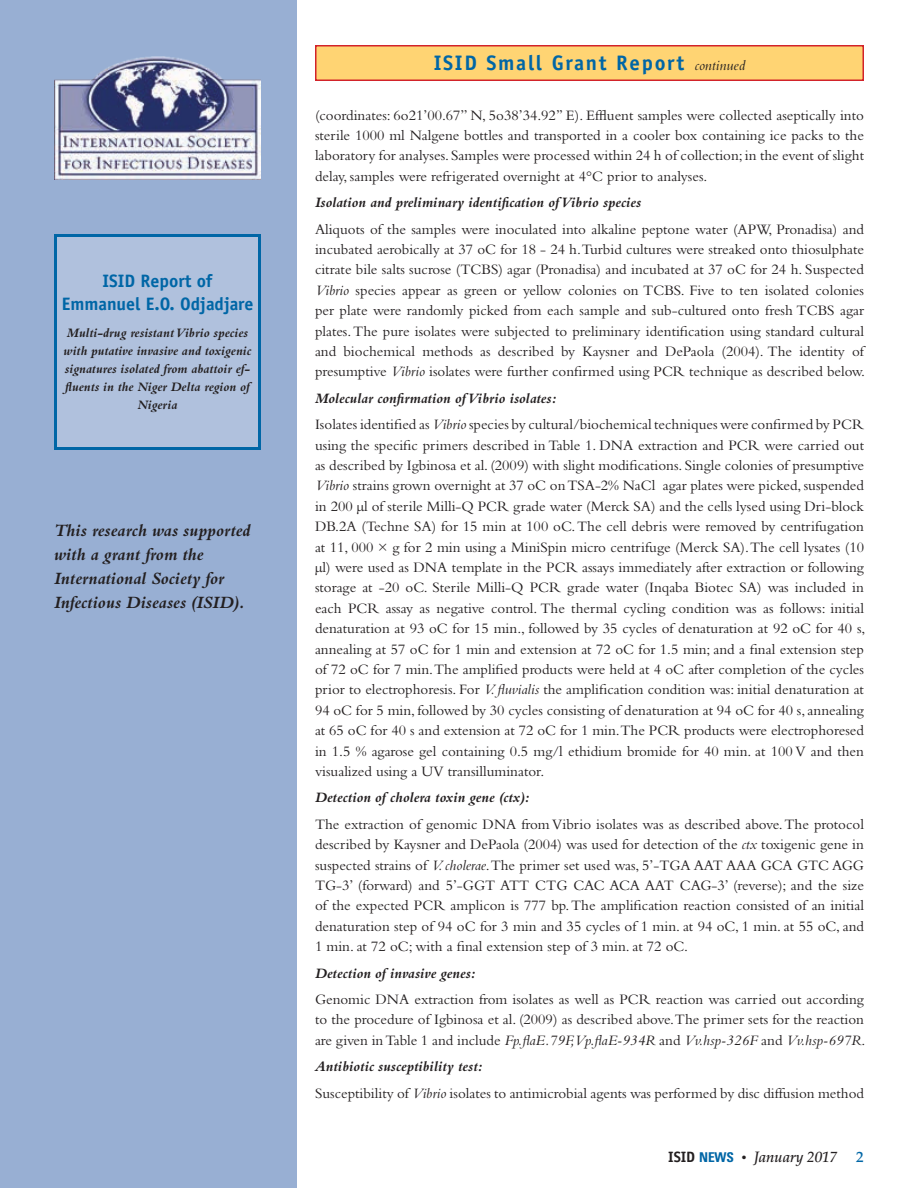
<style>
.page{position:relative;width:918px;height:1188px;background:#fff}
.page>*{position:absolute;margin:0;border:0;box-sizing:border-box;transform-origin:0 0}
.t1{font:700 21px "Officina Sans";letter-spacing:.08em;color:#0066a6}
.t2{font:italic 700 18px/24px "Bembo";color:#231f20}
.t3{font:700 18px/22.5px "Officina Sans";color:#0066a6;text-align:center}
.t4{font:15px/20.4px "Bembo";color:#231f20;text-align:justify}
.t5{font:italic 700 15px "Bembo";color:#231f20}
.t6{font:italic 500 15px "Palatino";color:#231f20}
.t7{font:italic 700 13.5px/18px "Bembo";color:#231f20;text-align:center}
.s1{font-family:"Bembo";font-weight:400;font-style:italic;font-size:15px;color:#231f20}
.s2{font-style:italic}
.s3{font-weight:700;font-style:italic}
.s4{font-family:"Officina Sans";font-weight:700;font-style:normal}
.s5{font-family:"Univers";font-weight:700;font-style:normal;font-stretch:condensed;font-size:13.5px;color:#0066a6}
.s6{font-style:normal;font-size:10.5px}
.s7{font-style:normal;color:#0066a6}
</style>
<div class="page">
<div style="left:0;top:0;width:297px;height:1188px;background:#98afd3"></div>
<div style="left:316px;top:46px;width:547px;height:34px;background:#ffd473"></div>
<div style="left:315px;top:45px;width:549px;height:36px;border:2px solid #d2232a"></div>
<img style="left:54px;top:56px;width:206px;height:123px">
<div style="left:56px;top:236px;width:204px;height:212px;background:#b0c1dd"></div>
<div style="left:54px;top:234px;width:207px;height:216px;border:3px solid #0066a6"></div>
<p class="t3" style="left:62px;top:270px;width:193px">ISID Report of<br>Emmanuel E.O. Odjadjare</p>
<p class="t7" style="left:64px;top:324px;width:189px">Multi-drug resistant Vibrio species with putative invasive and toxigenic signatures isolated from abattoir ef&shy;fluents in the Niger Delta region of<br>Nigeria</p>
<p class="t2" style="left:54px;top:518px;width:198px">This research was supported with a grant from the<br>International Society for<br>Infectious Diseases (ISID).</p>
<h1 class="t1" style="left:434px;top:50px;width:313px">ISID Small Grant Report <span class="s1">continued</span></h1>
<p class="t4" style="left:315px;top:104px;width:551px">(coordinates: 6o21’00.67’’ N, 5o38’34.92’’ E). Effluent samples were collected aseptically into sterile 1000 ml Nalgene bottles and transported in a cooler box containing ice packs to the laboratory for analyses. Samples were processed within 24 h of collection; in the event of slight delay, samples were refrigerated overnight at 4°C prior to analyses.</p>
<p class="t5" style="left:315px;top:194px;width:328px">Isolation and preliminary identification of Vibrio species</p>
<p class="t4" style="left:315px;top:218px;width:552px">Aliquots of the samples were inoculated into alkaline peptone water (APW, Pronadisa) and incubated aerobically at 37 oC for 18 - 24 h.Turbid cultures were streaked onto thiosulphate citrate bile salts sucrose (TCBS) agar (Pronadisa) and incubated at 37 oC for 24 h. Suspected <span class="s2">Vibrio</span> species appear as green or yellow colonies on TCBS. Five to ten isolated colonies per plate were randomly picked from each sample and sub-cultured onto fresh TCBS agar plates. The pure isolates were subjected to preliminary identification using standard cultural and biochemical methods as described by Kaysner and DePaola (2004). The identity of presumptive <span class="s2">Vibrio</span> isolates were further confirmed using PCR technique as described below.</p>
<p class="t4" style="left:315px;top:385px;width:551px;line-height:26.4px"><span class="s3">Molecular confirmation of Vibrio isolates:<br></span>Isolates identified as <span class="s2">Vibrio</span> species by cultural/biochemical techniques were confirmed by PCR</p>
<p class="t4" style="left:315px;top:434px;width:552px">using the specific primers described in Table 1. DNA extraction and PCR were carried out as described by Igbinosa et al. (2009) with slight modifications. Single colonies of presumptive <span class="s2">Vibrio</span> strains grown overnight at 37 oC on TSA-2% NaCl agar plates were picked, suspended in 200 µl of sterile Milli-Q PCR grade water (Merck SA) and the cells lysed using Dri-block DB.2A (Techne SA) for 15 min at 100 oC. The cell debris were removed by centrifugation at 11, 000 × g for 2 min using a MiniSpin micro centrifuge (Merck SA). The cell lysates (10 µl) were used as DNA template in the PCR assays immediately after extraction or following storage at -20 oC. Sterile Milli-Q PCR grade water (Inqaba Biotec SA) was included in each PCR assay as negative control. The thermal cycling condition was as follows: initial denaturation at 93 oC for 15 min., followed by 35 cycles of denaturation at 92 oC for 40 s, annealing at 57 oC for 1 min and extension at 72 oC for 1.5 min; and a final extension step of 72 oC for 7 min.The amplified products were held at 4 oC after completion of the cycles prior to electrophoresis. For <span class="s2">V. fluvialis</span> the amplification condition was: initial denaturation at 94 oC for 5 min, followed by 30 cycles consisting of denaturation at 94 oC for 40 s, annealing at 65 oC for 40 s and extension at 72 oC for 1 min.The PCR products were electrophoresed in 1.5 % agarose gel containing 0.5 mg/l ethidium bromide for 40 min. at 100 V and then visualized using a UV transilluminator.</p>
<p class="t5" style="left:315px;top:789px;width:216px">Detection of cholera toxin gene (ctx):</p>
<p class="t4" style="left:315px;top:814px;width:551px">The extraction of genomic DNA from Vibrio isolates was as described above. The protocol described by Kaysner and DePaola (2004) was used for detection of the <span class="s2">ctx</span> toxigenic gene in suspected strains of <span class="s2">V. cholerae</span>.The primer set used was, 5’-TGA AAT AAA GCA GTC AGG TG-3’ (forward) and 5’-GGT ATT CTG CAC ACA AAT CAG-3’ (reverse); and the size of the expected PCR amplicon is 777 bp. The amplification reaction consisted of an initial denaturation step of 94 oC for 3 min and 35 cycles of 1 min. at 94 oC, 1 min. at 55 oC, and 1 min. at 72 oC; with a final extension step of 3 min. at 72 oC.</p>
<p class="t5" style="left:315px;top:965px;width:162px">Detection of invasive genes:</p>
<p class="t4" style="left:315px;top:989px;width:552px">Genomic DNA extraction from isolates as well as PCR reaction was carried out according to the procedure of Igbinosa et al. (2009) as described above.The primer sets for the reaction are given in Table 1 and include <span class="s2">Fp.flaE.79F, Vp.flaE-934R</span> and <span class="s2">Vv.hsp-326F</span> and <span class="s2">Vv.hsp-697R</span>.</p>
<p class="t4" style="left:315px;top:1053px;width:551px;line-height:26.4px"><span class="s3">Antibiotic susceptibility test:<br></span>Susceptibility of <span class="s2">Vibrio</span> isolates to antimicrobial agents was performed by disc diffusion method</p>
<p class="t6" style="left:668px;top:1148px;width:197px"><span class="s4">ISID</span> <span class="s5">NEWS</span> <span class="s6">•</span> January 2017 <span class="s7">2</span></p>
</div>
